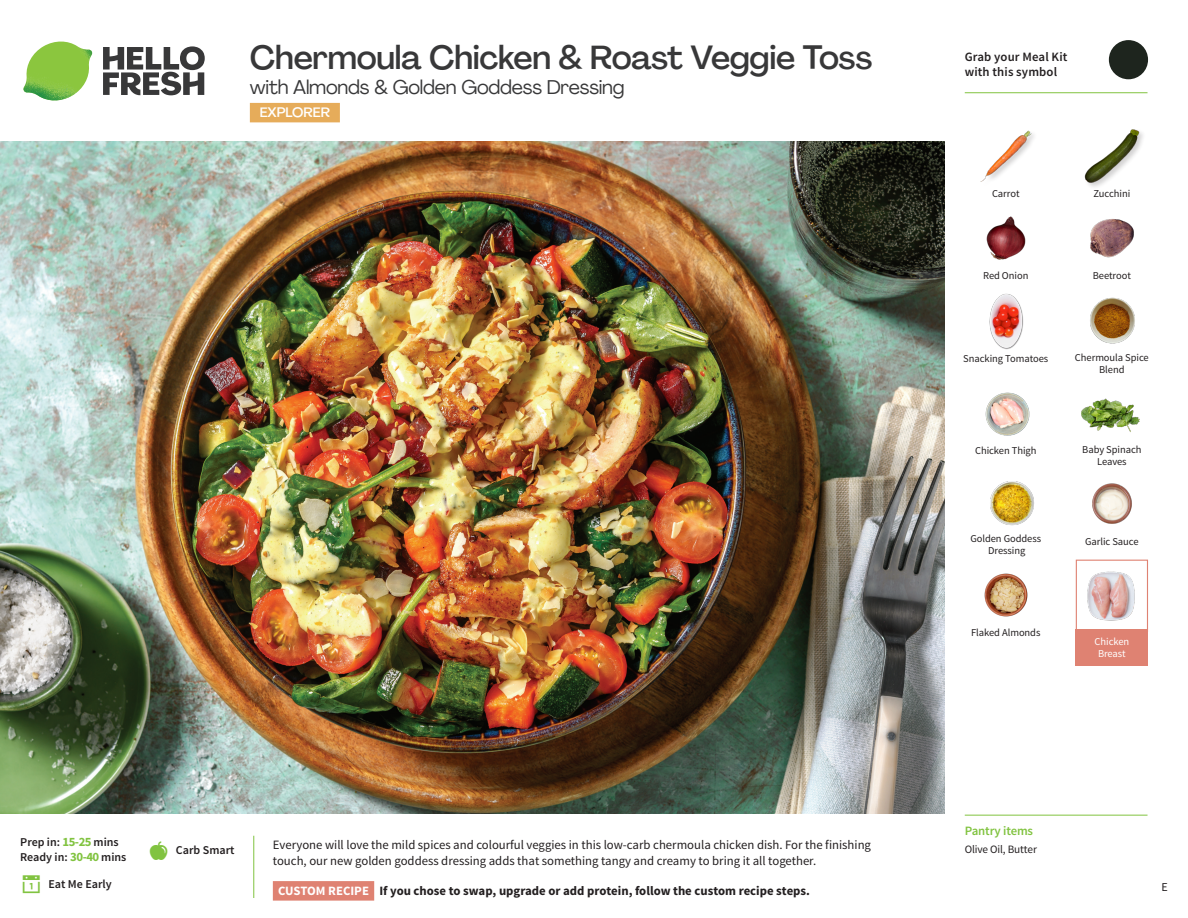
<style>
.page{position:relative;width:1188px;height:918px;background:#fff}
.page>*{position:absolute;margin:0;border:0;box-sizing:border-box;transform-origin:0 0}
._15_Titel_UK{font:500 33px "Agrandir";letter-spacing:-.015em;color:#383839}
._15_Titel_UK-2{font:19.5px "Agrandir";letter-spacing:-.01em;color:#383839}
.t1{font:500 13.5px "Agrandir";color:#fff}
.Step_6_Text_AU{font:12.75px/16.5px "Source Sans Pro";color:#231f20}
.Step_6_Text_AU-2{font:700 12.75px "Source Sans Pro";color:#231f20}
.t2{font:600 12.75px/15px "Source Sans Pro";letter-spacing:.01em;color:#231f20}
._04_Headers_Front{font:600 12.75px "Source Sans Pro";letter-spacing:-.01em;color:#81c340}
._04_Intro{font:600 12px "Source Sans Pro";color:#231f20}
.t3{font:12px "Source Sans Pro";color:#231f20}
._05_Pantry{font:11.25px "Source Sans Pro";letter-spacing:-.01em;color:#231f20}
._18_FRONT_ingredients{font:10.5px/12px "Source Sans Pro";letter-spacing:-.005em;color:#231f20;text-align:center}
._18_FRONT_ingredients-2{font:10.5px/12px "Source Sans Pro";letter-spacing:-.005em;color:#fff;text-align:center}
.s1{font-weight:700;font-size:12.75px;color:#81c340}
.s2{color:#fff}
</style>
<div class="page">
<svg style="left:103px;top:46px;width:102px;height:49px"></svg>
<img style="left:23px;top:42px;width:69px;height:59px">
<svg style="left:253px;top:835px;width:122px;height:66px"></svg>
<img style="left:0;top:142px;width:945px;height:672px">
<div style="left:250px;top:103px;width:90px;height:19px;background:#e6ac5a"></div>
<img style="left:1082px;top:398px;width:57px;height:34px">
<img style="left:985px;top:392px;width:45px;height:44px">
<img style="left:990px;top:481px;width:44px;height:45px">
<img style="left:1090px;top:297px;width:45px;height:47px">
<img style="left:984px;top:573px;width:44px;height:44px">
<img style="left:989px;top:293px;width:35px;height:57px">
<img style="left:986px;top:216px;width:40px;height:44px">
<img style="left:1090px;top:219px;width:44px;height:39px">
<img style="left:980px;top:130px;width:54px;height:52px">
<div style="left:1084px;top:128px;width:62px;height:62px;background:#231f20;opacity:.2"></div>
<img style="left:1084px;top:128px;width:57px;height:57px">
<img style="left:1092px;top:483px;width:40px;height:41px">
<div style="left:1076px;top:560px;width:72px;height:72px;border:1px solid #df8272"></div>
<div style="left:1076px;top:629px;width:72px;height:37px;background:#df8272"></div>
<img style="left:1087px;top:571px;width:48px;height:50px">
<hr style="left:965px;top:815px;width:183px;height:1px;background:#81c340">
<svg style="left:1091px;top:40px;width:58px;height:54px"></svg>
<hr style="left:965px;top:92px;width:183px;height:1px;background:#81c340">
<p class="_15_Titel_UK" style="left:250px;top:37px;width:624px">Chermoula Chicken &amp; Roast Veggie Toss</p>
<p class="_15_Titel_UK-2" style="left:250px;top:75px;width:376px">with Almonds &amp; Golden Goddess Dressing</p>
<p class="t1" style="left:260px;top:104px;width:72px">EXPLORER</p>
<p class="_04_Intro" style="left:20px;top:835px;width:100px">Prep in: <span class="s1">15-25</span> mins</p>
<p class="_04_Intro" style="left:20px;top:850px;width:108px">Ready in: <span class="s1">30-40</span> mins</p>
<p class="_04_Intro" style="left:48px;top:876px;width:65px">Eat Me Early</p>
<p class="_04_Intro" style="left:176px;top:843px;width:60px">Carb Smart</p>
<p class="Step_6_Text_AU" style="left:273px;top:837px;width:600px">Everyone will love the mild spices and colourful veggies in this low-carb chermoula chicken dish. For the finishing touch, our new golden goddess dressing adds that something tangy and creamy to bring it all together.</p>
<p class="Step_6_Text_AU-2" style="left:278px;top:882px;width:533px"><span class="s2">CUSTOM RECIPE</span> If you chose to swap, upgrade or add protein, follow the custom recipe steps.</p>
<p class="t2" style="left:965px;top:50px;width:104px">Grab your Meal Kit with this symbol</p>
<p class="_18_FRONT_ingredients" style="left:992px;top:188px;width:29px">Carrot</p>
<p class="_18_FRONT_ingredients" style="left:1094px;top:188px;width:38px">Zucchini</p>
<p class="_18_FRONT_ingredients" style="left:983px;top:270px;width:47px">Red Onion</p>
<p class="_18_FRONT_ingredients" style="left:1093px;top:270px;width:40px">Beetroot</p>
<p class="_18_FRONT_ingredients" style="left:963px;top:353px;width:87px">Snacking Tomatoes</p>
<p class="_18_FRONT_ingredients" style="left:1075px;top:352px;width:75px">Chermoula Spice<br>Blend</p>
<p class="_18_FRONT_ingredients" style="left:975px;top:445px;width:63px">Chicken Thigh</p>
<p class="_18_FRONT_ingredients" style="left:1082px;top:444px;width:61px">Baby Spinach<br>Leaves</p>
<p class="_18_FRONT_ingredients" style="left:970px;top:533px;width:72px">Golden Goddess</p>
<p class="_18_FRONT_ingredients" style="left:1085px;top:535px;width:55px">Garlic Sauce</p>
<p class="_18_FRONT_ingredients" style="left:988px;top:545px;width:39px">Dressing</p>
<p class="_18_FRONT_ingredients" style="left:971px;top:627px;width:71px">Flaked Almonds</p>
<p class="_18_FRONT_ingredients-2" style="left:1095px;top:636px;width:36px">Chicken<br>Breast</p>
<p class="_04_Headers_Front" style="left:965px;top:822px;width:70px">Pantry items</p>
<p class="_05_Pantry" style="left:965px;top:842px;width:74px">Olive Oil, Butter</p>
<p class="t3" style="left:1161px;top:879px;width:8px">E</p>
</div>
